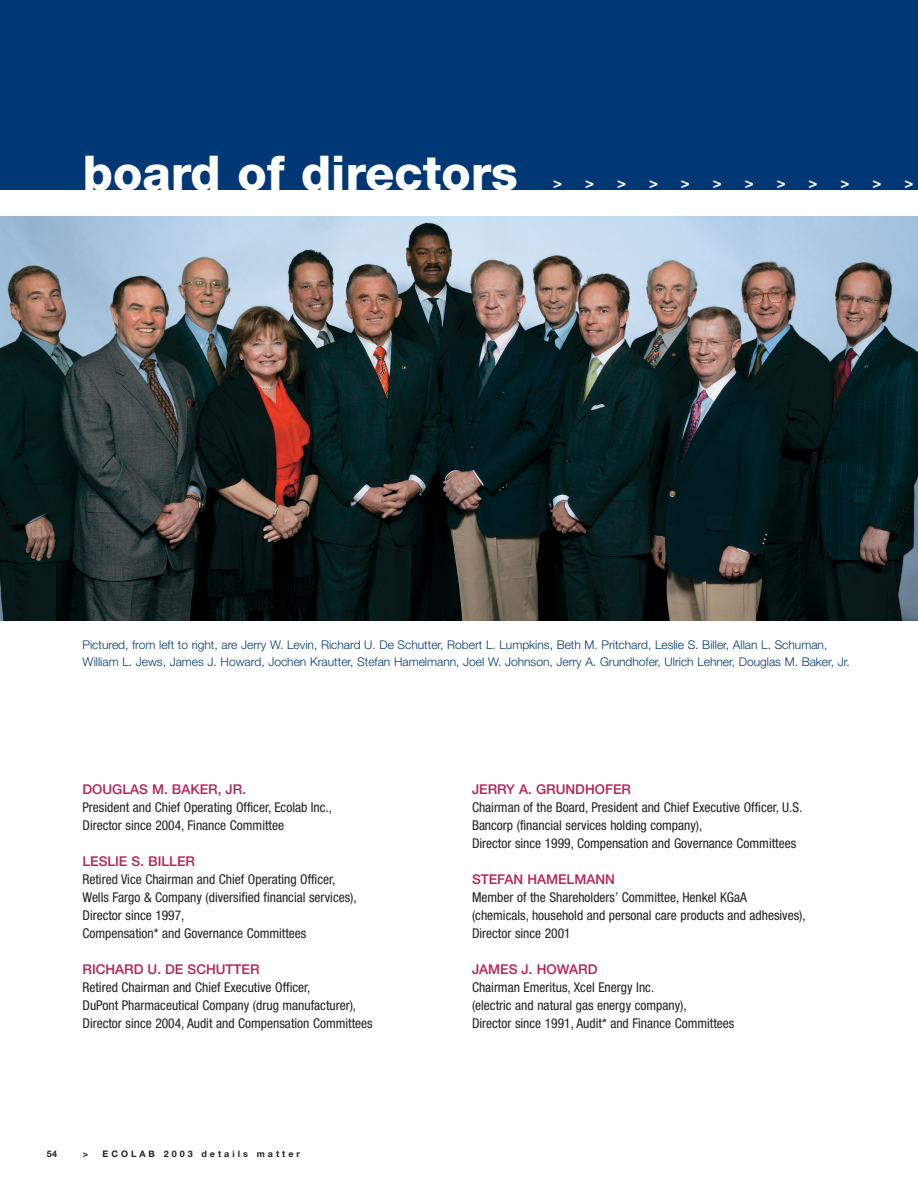
<style>
.page{position:relative;width:918px;height:1188px;background:#fff}
.page>*{position:absolute;margin:0;border:0;box-sizing:border-box;transform-origin:0 0}
.t1{font:800 48px "Helvetica Neue";color:#fff}
.t2{font:700 15px "Helvetica Neue";color:#fff}
.t3{font:condensed 13.5px/18px "Helvetica Neue";color:#231f20}
.t4{font:500 13.5px "Helvetica Neue";color:#b82155}
.t5{font:300 12px/16.5px "Helvetica Neue";color:#003876}
.t6{font:700 9px "Helvetica Neue";letter-spacing:.335em;color:#231f20}
</style>
<div class="page">
<div style="left:0;top:0;width:918px;height:190px;background:#003876"></div>
<img style="left:0;top:216px;width:918px;height:405px">
<h1 class="t1" style="left:83px;top:156px;width:437px">board of directors</h1>
<p class="t2" style="left:553px;top:177px;width:42px">&gt; &gt;</p>
<p class="t2" style="left:617px;top:177px;width:42px">&gt; &gt;</p>
<p class="t2" style="left:681px;top:177px;width:42px">&gt; &gt;</p>
<p class="t2" style="left:745px;top:177px;width:42px">&gt; &gt;</p>
<p class="t2" style="left:809px;top:177px;width:42px">&gt; &gt;</p>
<p class="t2" style="left:872px;top:177px;width:42px">&gt; &gt;</p>
<p class="t5" style="left:82px;top:638px;width:769px">Pictured, from left to right, are Jerry W. Levin, Richard U. De Schutter, Robert L. Lumpkins, Beth M. Pritchard, Leslie S. Biller, Allan L. Schuman,<br>William L. Jews, James J. Howard, Jochen Krautter, Stefan Hamelmann, Joel W. Johnson, Jerry A. Grundhofer, Ulrich Lehner, Douglas M. Baker, Jr.</p>
<p class="t4" style="left:82px;top:784px;width:165px">DOUGLAS M. BAKER, JR.</p>
<p class="t3" style="left:82px;top:800px;width:251px">President and Chief Operating Officer, Ecolab Inc.,<br>Director since 2004, Finance Committee</p>
<p class="t4" style="left:82px;top:856px;width:114px">LESLIE S. BILLER</p>
<p class="t3" style="left:82px;top:872px;width:276px">Retired Vice Chairman and Chief Operating Officer, Wells Fargo &amp; Company (diversified financial services), Director since 1997,<br>Compensation* and Governance Committees</p>
<p class="t4" style="left:82px;top:964px;width:179px">RICHARD U. DE SCHUTTER</p>
<p class="t3" style="left:82px;top:980px;width:292px">Retired Chairman and Chief Executive Officer,<br>DuPont Pharmaceutical Company (drug manufacturer),<br>Director since 2004, Audit and Compensation Committees</p>
<p class="t6" style="left:47px;top:1150px;width:12px">54</p>
<p class="t6" style="left:83px;top:1150px;width:219px">&gt; ECOLAB 2003 details matter</p>
<p class="t4" style="left:472px;top:784px;width:161px">JERRY A. GRUNDHOFER</p>
<p class="t3" style="left:472px;top:800px;width:332px">Chairman of the Board, President and Chief Executive Officer, U.S.<br>Bancorp (financial services holding company),<br>Director since 1999, Compensation and Governance Committees</p>
<p class="t4" style="left:472px;top:874px;width:144px">STEFAN HAMELMANN</p>
<p class="t3" style="left:472px;top:890px;width:335px">Member of the Shareholders’ Committee, Henkel KGaA (chemicals, household and personal care products and adhesives),<br>Director since 2001</p>
<p class="t4" style="left:472px;top:964px;width:127px">JAMES J. HOWARD</p>
<p class="t3" style="left:472px;top:980px;width:264px">Chairman Emeritus, Xcel Energy Inc.<br>(electric and natural gas energy company),<br>Director since 1991, Audit* and Finance Committees</p>
</div>
